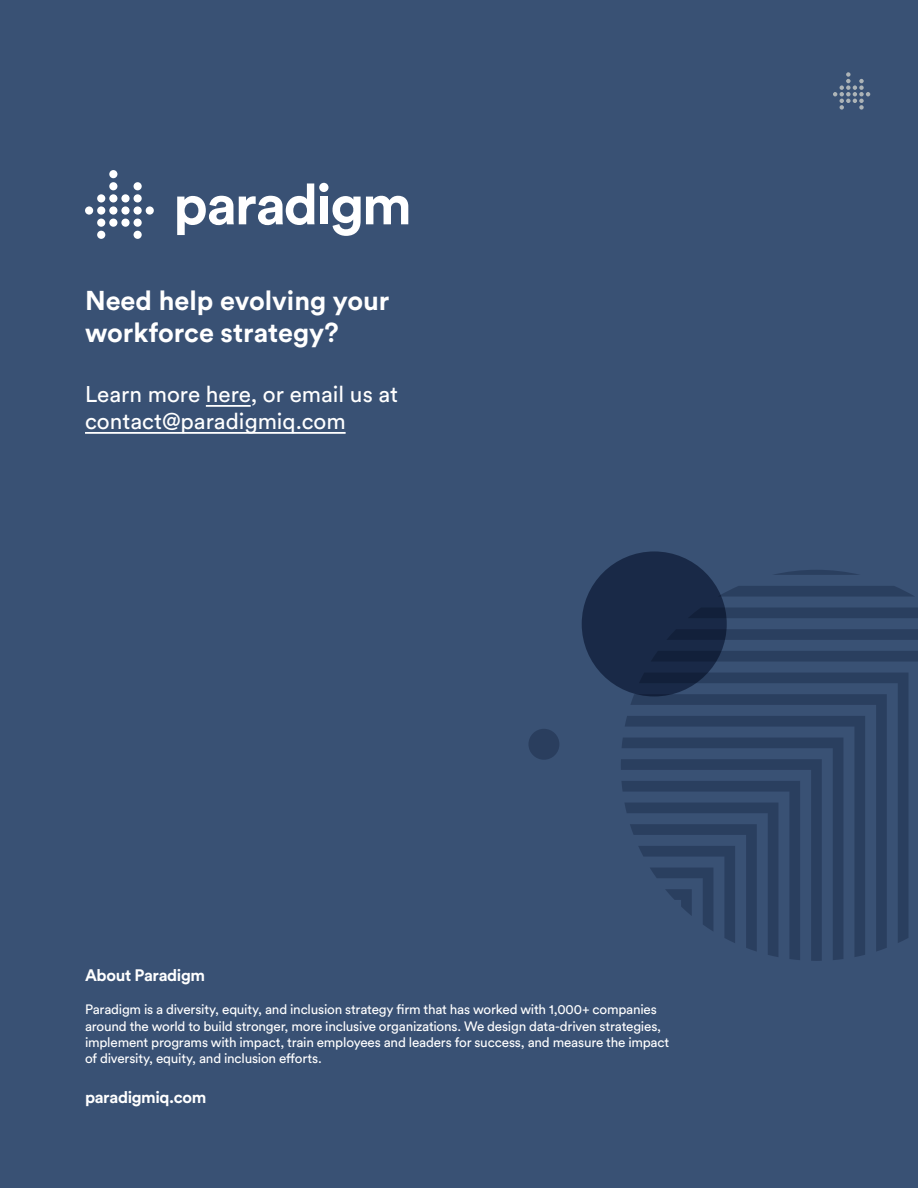
<style>
.page{position:relative;width:918px;height:1188px;background:#395174}
.page>*{position:absolute;margin:0;border:0;box-sizing:border-box;transform-origin:0 0}
.t1{font:700 27px/32.4px "Circular Std";color:#fff}
.t2{font:22.5px/27px "Circular Std";color:#fff}
.t3{font:700 16.5px "Circular Std";letter-spacing:-.025em;color:#fff}
.t4{font:13.5px/16.2px "Circular Std";letter-spacing:-.015em;color:#fff}
</style>
<div class="page">
<svg style="left:833px;top:72px;width:37px;height:38px"></svg>
<div style="left:528px;top:729px;width:31px;height:31px;background:#2a3e5e;border-radius:50%"></div>
<hr style="left:206px;top:405px;width:45px;height:2px;background:#fff">
<hr style="left:85px;top:432px;width:261px;height:2px;background:#fff">
<svg style="left:177px;top:183px;width:231px;height:53px"></svg>
<div style="left:109px;top:170px;width:8px;height:8px;background:#fff;border-radius:50%"></div>
<div style="left:109px;top:182px;width:8px;height:8px;background:#fff;border-radius:50%"></div>
<div style="left:134px;top:182px;width:8px;height:8px;background:#fff;border-radius:50%"></div>
<div style="left:97px;top:194px;width:8px;height:8px;background:#fff;border-radius:50%"></div>
<div style="left:109px;top:194px;width:8px;height:8px;background:#fff;border-radius:50%"></div>
<div style="left:121px;top:194px;width:9px;height:8px;background:#fff;border-radius:50%"></div>
<div style="left:134px;top:194px;width:8px;height:8px;background:#fff;border-radius:50%"></div>
<div style="left:85px;top:206px;width:8px;height:9px;background:#fff;border-radius:50%"></div>
<div style="left:97px;top:206px;width:8px;height:9px;background:#fff;border-radius:50%"></div>
<div style="left:109px;top:206px;width:8px;height:9px;background:#fff;border-radius:50%"></div>
<div style="left:121px;top:206px;width:9px;height:9px;background:#fff;border-radius:50%"></div>
<div style="left:134px;top:206px;width:8px;height:9px;background:#fff;border-radius:50%"></div>
<div style="left:146px;top:206px;width:8px;height:9px;background:#fff;border-radius:50%"></div>
<div style="left:97px;top:219px;width:8px;height:8px;background:#fff;border-radius:50%"></div>
<div style="left:109px;top:219px;width:8px;height:8px;background:#fff;border-radius:50%"></div>
<div style="left:121px;top:219px;width:9px;height:8px;background:#fff;border-radius:50%"></div>
<div style="left:134px;top:219px;width:8px;height:8px;background:#fff;border-radius:50%"></div>
<div style="left:97px;top:231px;width:8px;height:8px;background:#fff;border-radius:50%"></div>
<div style="left:134px;top:231px;width:8px;height:8px;background:#fff;border-radius:50%"></div>
<svg style="left:724px;top:629px;width:194px;height:14px;fill:#2a3f5f"></svg>
<svg style="left:621px;top:759px;width:201px;height:202px"></svg>
<svg style="left:774px;top:570px;width:85px;height:5px"></svg>
<svg style="left:721px;top:586px;width:193px;height:11px"></svg>
<svg style="left:673px;top:651px;width:245px;height:281px"></svg>
<svg style="left:630px;top:694px;width:257px;height:258px"></svg>
<div style="left:725px;top:608px;width:193px;height:10px;background:#2a3f5f"></div>
<div style="left:582px;top:551px;width:145px;height:145px;background:linear-gradient(to right,#1a2a48,#172642);border-radius:50%"></div>
<h1 class="t1" style="left:85px;top:283px;width:306px">Need help evolving your workforce strategy?</h1>
<h2 class="t2" style="left:85px;top:380px;width:315px">Learn more here, or email us at contact@paradigmiq.com</h2>
<p class="t3" style="left:85px;top:965px;width:122px">About Paradigm</p>
<p class="t4" style="left:85px;top:1001px;width:586px">Paradigm is a diversity, equity, and inclusion strategy firm that has worked with 1,000+ companies around the world to build stronger, more inclusive organizations. We design data-driven strategies, implement programs with impact, train employees and leaders for success, and measure the impact of diversity, equity, and inclusion efforts.</p>
<p class="t3" style="left:85px;top:1087px;width:123px">paradigmiq.com</p>
</div>
